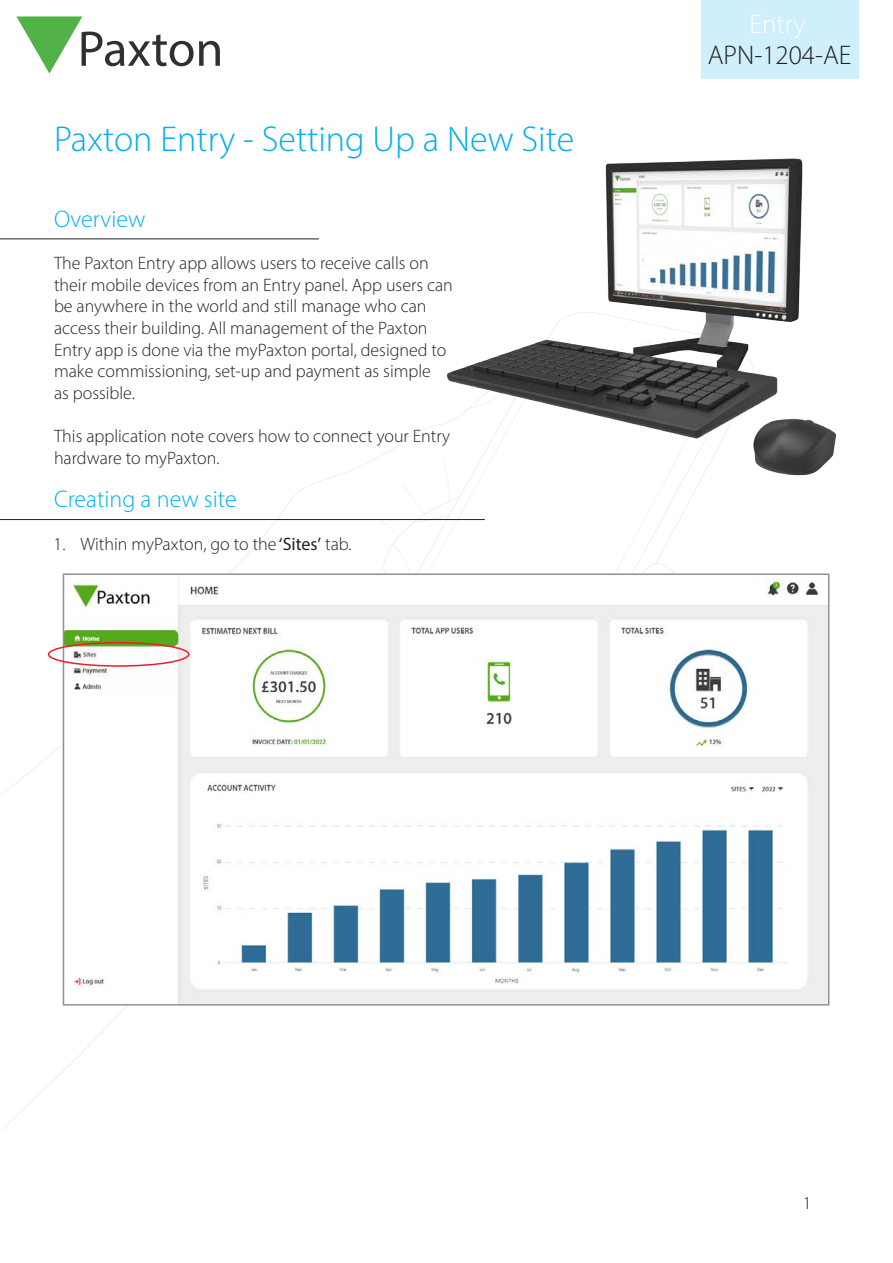
<style>
.page{position:relative;width:893px;height:1263px;background:#fff}
.page>*{position:absolute;margin:0;border:0;box-sizing:border-box;transform-origin:0 0}
.AN_Title{font:300 36px "Myriad Pro";color:#00aeef}
.AN_Title-2{font:300 27px "Myriad Pro";color:#231f20}
.AN_Title-3{font:300 27px "Myriad Pro";color:#fff}
.Section_title{font:300 24px "Myriad Pro";color:#00aeef}
.Text{font:300 18px/21.6px "Myriad Pro";color:#231f20}
.s1{font-weight:400}
</style>
<div class="page">
<svg style="left:1px;top:805px;width:605px;height:326px"></svg>
<img style="left:204px;top:21px;width:633px;height:569px">
<svg style="left:16px;top:16px;width:204px;height:58px"></svg>
<hr style="left:0;top:239px;width:319px;height:1px;background:#231f20">
<hr style="left:0;top:519px;width:485px;height:1px;background:#231f20">
<div style="left:702px;top:0;width:157px;height:79px;background:#cfeffb"></div>
<img style="left:66px;top:576px;width:760px;height:426px">
<div style="left:63px;top:573px;width:766px;height:432px;border:2px solid #8f9194"></div>
<div style="left:48px;top:642px;width:141px;height:25px;border:2px solid #ee1d23;border-radius:50%"></div>
<p class="AN_Title" style="left:54px;top:117px;width:522px">Paxton Entry - Setting Up a New Site</p>
<p class="Section_title" style="left:54px;top:205px;width:93px">Overview</p>
<p class="Text" style="left:54px;top:252px;width:400px">The Paxton Entry app allows users to receive calls on their mobile devices from an Entry panel. App users can be anywhere in the world and still manage who can access their building. All management of the Paxton Entry app is done via the myPaxton portal, designed to make commissioning, set-up and payment as simple</p>
<p class="Text" style="left:54px;top:382px;width:82px">as possible.</p>
<p class="Text" style="left:54px;top:425px;width:398px">This application note covers how to connect your Entry hardware to myPaxton.</p>
<p class="Section_title" style="left:54px;top:485px;width:184px">Creating a new site</p>
<p class="Text" style="left:54px;top:533px;width:299px">1. Within myPaxton, go to the <span class="s1">‘Sites’</span> tab.</p>
<p class="AN_Title-3" style="left:749px;top:8px;width:58px">Entry</p>
<p class="AN_Title-2" style="left:708px;top:39px;width:145px">APN-1204-AE</p>
<p class="Text" style="left:803px;top:1192px;width:10px">1</p>
</div>
